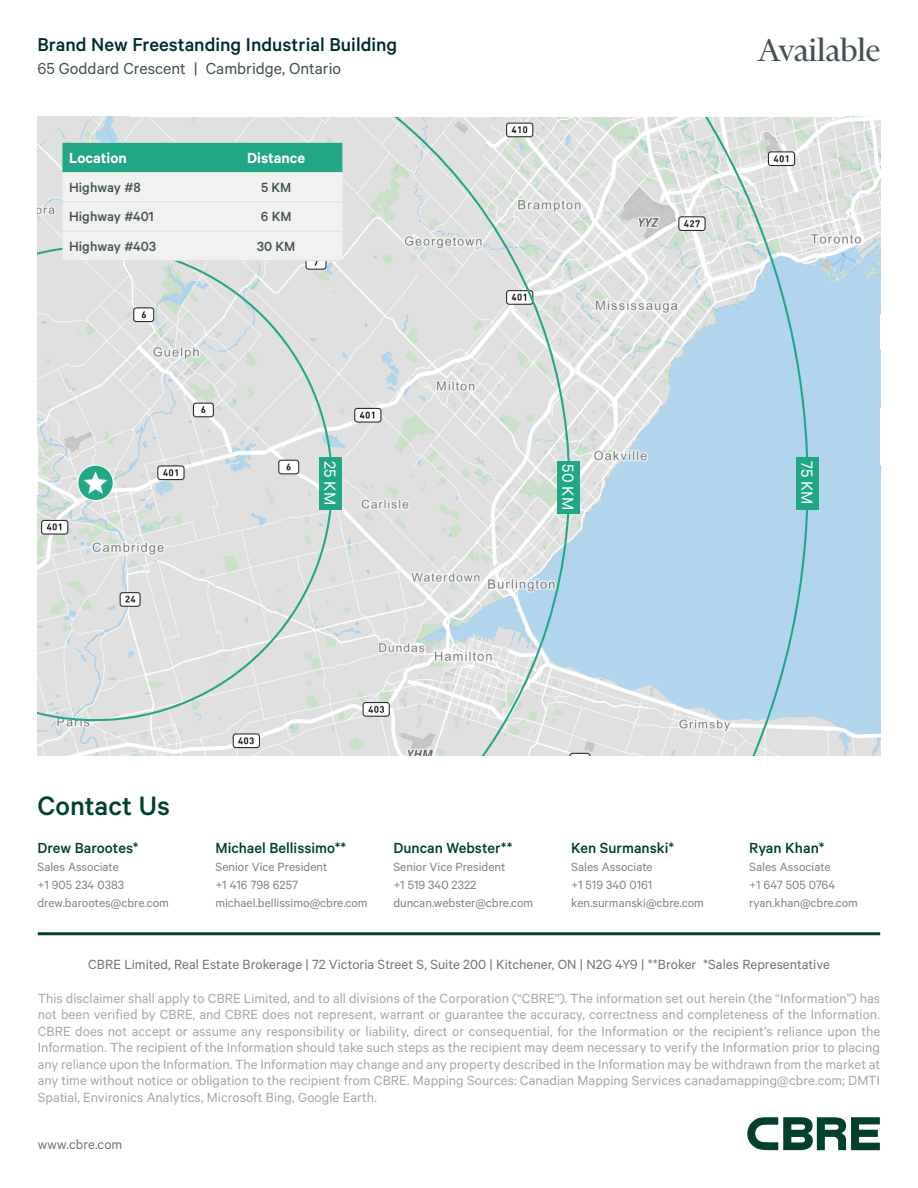
<style>
.page{position:relative;width:918px;height:1188px;background:#fff}
.page>*{position:absolute;margin:0;border:0;box-sizing:border-box;transform-origin:0 0}
.t1{font:36px "Financier Display";color:#435254}
.t2{font:500 30px "Calibre";color:#00402d}
.t3{font:500 21px "Calibre";color:#002a2e}
.t4{font:18px "Calibre";color:#435254}
.t5{font:18px "Calibre";color:#fff}
.t6{font:500 16.5px "Calibre";color:#00402d}
.t7{font:600 16.5px "Calibre";color:#fff}
.t8{font:15px/16.5px "Calibre";color:#a5a9a6;text-align:justify}
.t9{font:15px "Calibre";color:#6f7678}
.t10{font:500 15px "Calibre";color:#435254}
.t11{font:13.5px/18px "Calibre";color:#808581}
</style>
<div class="page">
<img style="left:809px;top:117px;width:71px;height:639px">
<svg style="left:570px;top:117px;width:239px;height:639px;background:#c6dbe6"></svg>
<svg style="left:38px;top:117px;width:532px;height:639px;background:#dde1e0"></svg>
<svg style="left:38px;top:245px;width:295px;height:476px;background:#dcdfde"></svg>
<svg style="left:77px;top:465px;width:37px;height:36px"></svg>
<div style="left:78px;top:466px;width:35px;height:34px;background:#24a787;border-radius:50%"></div>
<svg style="left:84px;top:471px;width:23px;height:23px"></svg>
<svg style="left:747px;top:1117px;width:133px;height:33px"></svg>
<hr style="left:38px;top:932px;width:842px;height:3px;background:#003f2d">
<svg style="left:62px;top:143px;width:280px;height:117px"></svg>
<hr style="left:62px;top:201px;width:147px;height:1px;background:#dde1e2">
<hr style="left:209px;top:201px;width:133px;height:1px;background:#dde1e2">
<hr style="left:62px;top:231px;width:147px;height:1px;background:#dde1e2">
<hr style="left:209px;top:231px;width:133px;height:1px;background:#dde1e2">
<hr style="left:62px;top:260px;width:147px;height:1px;background:#dde1e2">
<hr style="left:209px;top:260px;width:133px;height:1px;background:#dde1e2">
<div style="left:319px;top:457px;width:22px;height:53px;background:#22a786"></div>
<div style="left:557px;top:461px;width:23px;height:53px;background:#22a786"></div>
<div style="left:796px;top:457px;width:22px;height:53px;background:#22a786"></div>
<h3 class="t3" style="left:37px;top:33px;width:361px">Brand New Freestanding Industrial Building</h3>
<p class="t4" style="left:37px;top:58px;width:305px">65 Goddard Crescent | Cambridge, Ontario</p>
<p class="t7" style="left:69px;top:148px;width:59px">Location</p>
<p class="t7" style="left:247px;top:148px;width:60px">Distance</p>
<p class="t10" style="left:69px;top:179px;width:73px">Highway #8</p>
<p class="t10" style="left:261px;top:179px;width:32px">5 KM</p>
<p class="t10" style="left:69px;top:208px;width:86px">Highway #401</p>
<p class="t10" style="left:261px;top:208px;width:32px">6 KM</p>
<p class="t10" style="left:69px;top:237px;width:88px">Highway #403</p>
<p class="t10" style="left:257px;top:237px;width:40px">30 KM</p>
<h1 class="t1" style="left:757px;top:32px;width:124px">Available</h1>
<p class="t5" style="left:341px;top:461px;width:46px;rotate:90deg">25 KM</p>
<p class="t5" style="left:579px;top:464px;width:47px;rotate:90deg">50 KM</p>
<p class="t5" style="left:818px;top:461px;width:45px;rotate:90deg">75 KM</p>
<h2 class="t2" style="left:37px;top:788px;width:134px">Contact Us</h2>
<p class="t6" style="left:37px;top:838px;width:102px">Drew Barootes*</p>
<p class="t11" style="left:37px;top:858px;width:133px">Sales Associate<br>+1 905 234 0383 drew.barootes@cbre.com</p>
<p class="t6" style="left:215px;top:838px;width:132px">Michael Bellissimo**</p>
<p class="t11" style="left:215px;top:858px;width:154px">Senior Vice President<br>+1 416 798 6257 michael.bellissimo@cbre.com</p>
<p class="t6" style="left:393px;top:838px;width:121px">Duncan Webster**</p>
<p class="t11" style="left:393px;top:858px;width:141px">Senior Vice President<br>+1 519 340 2322 duncan.webster@cbre.com</p>
<p class="t6" style="left:571px;top:838px;width:104px">Ken Surmanski*</p>
<p class="t11" style="left:571px;top:858px;width:134px">Sales Associate<br>+1 519 340 0161 ken.surmanski@cbre.com</p>
<p class="t6" style="left:749px;top:838px;width:77px">Ryan Khan*</p>
<p class="t11" style="left:749px;top:858px;width:110px">Sales Associate<br>+1 647 505 0764 ryan.khan@cbre.com</p>
<p class="t9" style="left:88px;top:955px;width:743px">CBRE Limited, Real Estate Brokerage | 72 Victoria Street S, Suite 200 | Kitchener, ON | N2G 4Y9 | **Broker *Sales Representative</p>
<p class="t8" style="left:38px;top:989px;width:844px">This disclaimer shall apply to CBRE Limited, and to all divisions of the Corporation (“CBRE”). The information set out herein (the “Information”) has not been verified by CBRE, and CBRE does not represent, warrant or guarantee the accuracy, correctness and completeness of the Information.<br>CBRE does not accept or assume any responsibility or liability, direct or consequential, for the Information or the recipient’s reliance upon the Information. The recipient of the Information should take such steps as the recipient may deem necessary to verify the Information prior to placing any reliance upon the Information. The Information may change and any property described in the Information may be withdrawn from the market at any time without notice or obligation to the recipient from CBRE. Mapping Sources: Canadian Mapping Services canadamapping@cbre.com; DMTI Spatial, Environics Analytics, Microsoft Bing, Google Earth.</p>
<p class="t9" style="left:38px;top:1136px;width:86px">www.cbre.com</p>
</div>
